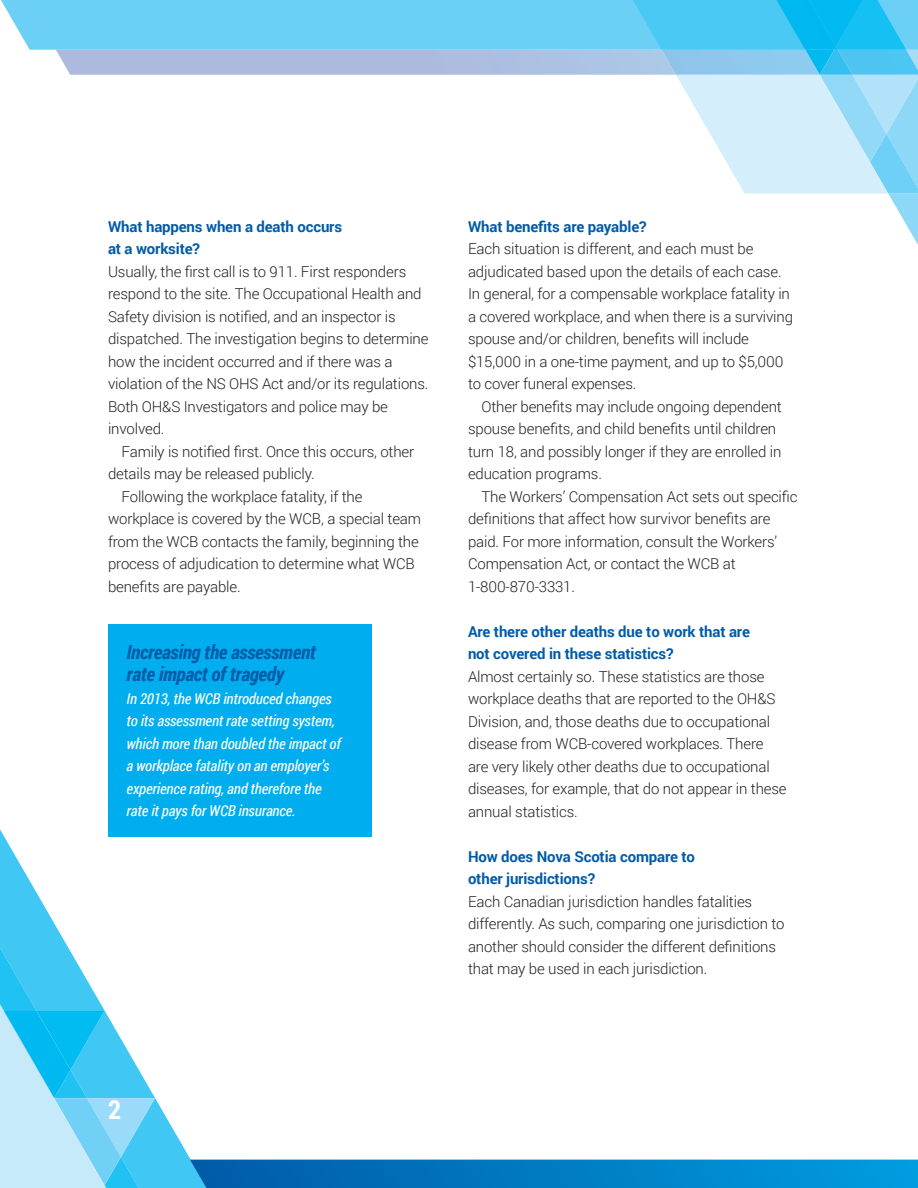
<style>
.page{position:relative;width:918px;height:1188px;background:#fff}
.page>*{position:absolute;margin:0;border:0;box-sizing:border-box;transform-origin:0 0}
.t1{font:700 26.25px "Roboto Condensed";color:#fff}
.t2{font:italic 700 19.5px/22.5px "Roboto Condensed";letter-spacing:-.015em;color:#015ba9}
.t3{font:300 15px/22.5px "Roboto";letter-spacing:-.01em;color:#231f20}
.t4{font:italic 15px/22.5px "Roboto Condensed";letter-spacing:-.01em;color:#fff}
.t5{font:700 15px/22.5px "Roboto";letter-spacing:-.01em;color:#015ba9}
</style>
<div class="page">
<svg style="left:0;top:829px;width:207px;height:359px"></svg>
<svg style="left:0;top:948px;width:155px;height:240px"></svg>
<svg style="left:190px;top:1160px;width:728px;height:28px"></svg>
<svg style="left:1px;top:0;width:55px;height:50px;fill:#6bcff6"></svg>
<svg style="left:56px;top:0;width:862px;height:245px"></svg>
<div style="left:108px;top:624px;width:264px;height:213px;background:#00aeef"></div>
<p class="t5" style="left:108px;top:215px;width:236px">What happens when a death occurs at a worksite?</p>
<p class="t3" style="left:108px;top:260px;width:322px">Usually, the first call is to 911. First responders respond to the site. The Occupational Health and Safety division is notified, and an inspector is dispatched. The investigation begins to determine how the incident occurred and if there was a violation of the NS OHS Act and/or its regulations.<br>Both OH&amp;S Investigators and police may be involved.</p>
<p class="t3" style="left:122px;top:440px;width:294px">Family is notified first. Once this occurs, other</p>
<p class="t3" style="left:108px;top:462px;width:208px">details may be released publicly.</p>
<p class="t3" style="left:122px;top:485px;width:243px">Following the workplace fatality, if the</p>
<p class="t3" style="left:108px;top:507px;width:315px">workplace is covered by the WCB, a special team</p>
<p class="t3" style="left:108px;top:530px;width:312px">from the WCB contacts the family, beginning the</p>
<p class="t3" style="left:108px;top:552px;width:308px">process of adjudication to determine what WCB</p>
<p class="t3" style="left:108px;top:575px;width:134px">benefits are payable.</p>
<h2 class="t2" style="left:127px;top:640px;width:191px">Increasing the assessment rate impact of tragedy</h2>
<p class="t4" style="left:127px;top:687px;width:216px">In 2013, the WCB introduced changes to its assessment rate setting system, which more than doubled the impact of a workplace fatality on an employer’s experience rating, and therefore the rate it pays for WCB insurance.</p>
<p class="t5" style="left:468px;top:215px;width:180px">What benefits are payable?</p>
<p class="t3" style="left:468px;top:237px;width:327px">Each situation is different, and each must be adjudicated based upon the details of each case.<br>In general, for a compensable workplace fatality in a covered workplace, and when there is a surviving spouse and/or children, benefits will include $15,000 in a one-time payment, and up to $5,000 to cover funeral expenses.</p>
<p class="t3" style="left:468px;top:395px;width:315px;text-indent:14px">Other benefits may include ongoing dependent spouse benefits, and child benefits until children turn 18, and possibly longer if they are enrolled in education programs.</p>
<p class="t3" style="left:468px;top:485px;width:331px;text-indent:14px">The Workers’ Compensation Act sets out specific definitions that affect how survivor benefits are paid. For more information, consult the Workers’ Compensation Act, or contact the WCB at 1-800-870-3331.</p>
<p class="t5" style="left:468px;top:620px;width:283px">Are there other deaths due to work that are not covered in these statistics?</p>
<p class="t3" style="left:468px;top:665px;width:320px">Almost certainly so. These statistics are those workplace deaths that are reported to the OH&amp;S Division, and, those deaths due to occupational disease from WCB-covered workplaces. There are very likely other deaths due to occupational diseases, for example, that do not appear in these annual statistics.</p>
<p class="t5" style="left:468px;top:845px;width:229px">How does Nova Scotia compare to other jurisdictions?</p>
<p class="t3" style="left:468px;top:890px;width:318px">Each Canadian jurisdiction handles fatalities differently. As such, comparing one jurisdiction to another should consider the different definitions that may be used in each jurisdiction.</p>
<h1 class="t1" style="left:108px;top:1091px;width:15px">2</h1>
</div>
